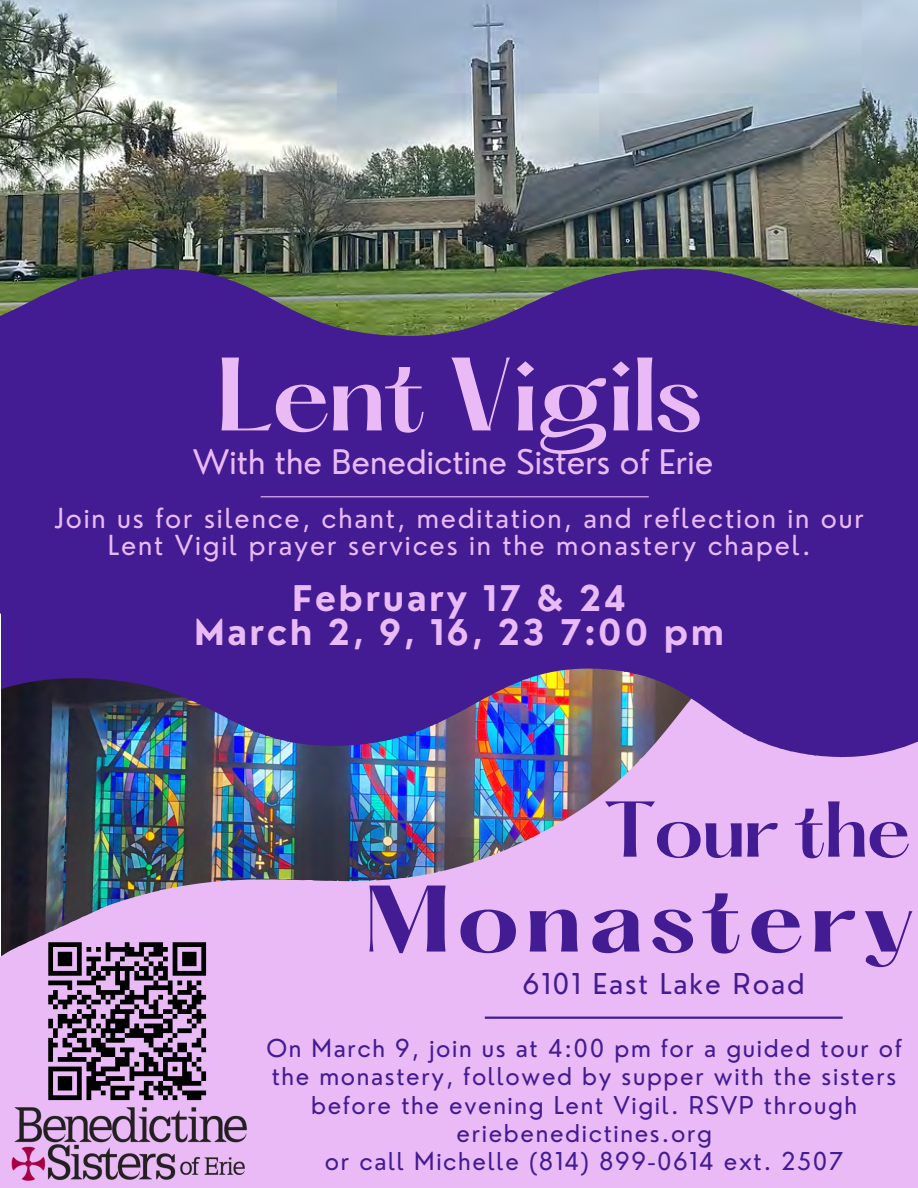
<style>
.page{position:relative;width:918px;height:1188px;background:#fff}
.page>*{position:absolute;margin:0;border:0;box-sizing:border-box;transform-origin:0 0}
.t1{font:600 91.05px "Hatton";letter-spacing:-.035em;color:#e9baf6}
.t2{font:700 82.5px "Hatton";letter-spacing:.07em;color:#431b92}
.t3{font:600 69px "Hatton";letter-spacing:-.035em;color:#431b92}
.t4{font:700 34.5px/33.8px "Nourd";letter-spacing:.07em;color:#e9baf6;text-align:center}
.t5{font:33px "Nourd";color:#e9baf6}
.t6{font:28.05px "Nourd";letter-spacing:.07em;color:#431b92}
.t7{font:27px/27px "Nourd";letter-spacing:.07em;color:#e9baf6;text-align:center}
.t8{font:24px/28px "Nourd";letter-spacing:.07em;color:#431b92;text-align:center}
</style>
<div class="page">
<img style="left:0;top:0;width:918px;height:249px">
<img style="left:0;top:765px;width:918px;height:423px">
<img style="left:0;top:249px;width:918px;height:365px">
<img style="left:0;top:1102px;width:255px;height:85px">
<svg style="left:1px;top:324px;width:917px;height:441px;background:#472590"></svg>
<hr style="left:261px;top:496px;width:388px;height:1px;background:#e9baf6">
<hr style="left:485px;top:1017px;width:358px;height:2px;background:#431b92">
<img style="left:26px;top:920px;width:204px;height:204px">
<p class="t1" style="left:215px;top:352px;width:489px">Lent Vigils</p>
<p class="t5" style="left:193px;top:441px;width:522px">With the Benedictine Sisters of Erie</p>
<p class="t7" style="left:54px;top:504px;width:811px">Join us for silence, chant, meditation, and reflection in our<br>Lent Vigil prayer services in the monastery chapel.</p>
<h1 class="t4" style="left:194px;top:581px;width:531px">February 17 &amp; 24<br>March 2, 9, 16, 23 7:00 pm</h1>
<h5 class="t3" style="left:604px;top:797px;width:309px">Tour the</h5>
<p class="t2" style="left:364px;top:881px;width:553px">Monastery</p>
<h4 class="t6" style="left:522px;top:966px;width:284px">6101 East Lake Road</h4>
<h3 class="t8" style="left:266px;top:1034px;width:637px">On March 9, join us at 4:00 pm for a guided tour of the monastery, followed by supper with the sisters before the evening Lent Vigil. RSVP through eriebenedictines.org</h3>
<p class="t8" style="left:325px;top:1147px;width:520px">or call Michelle (814) 899-0614 ext. 2507</p>
</div>
